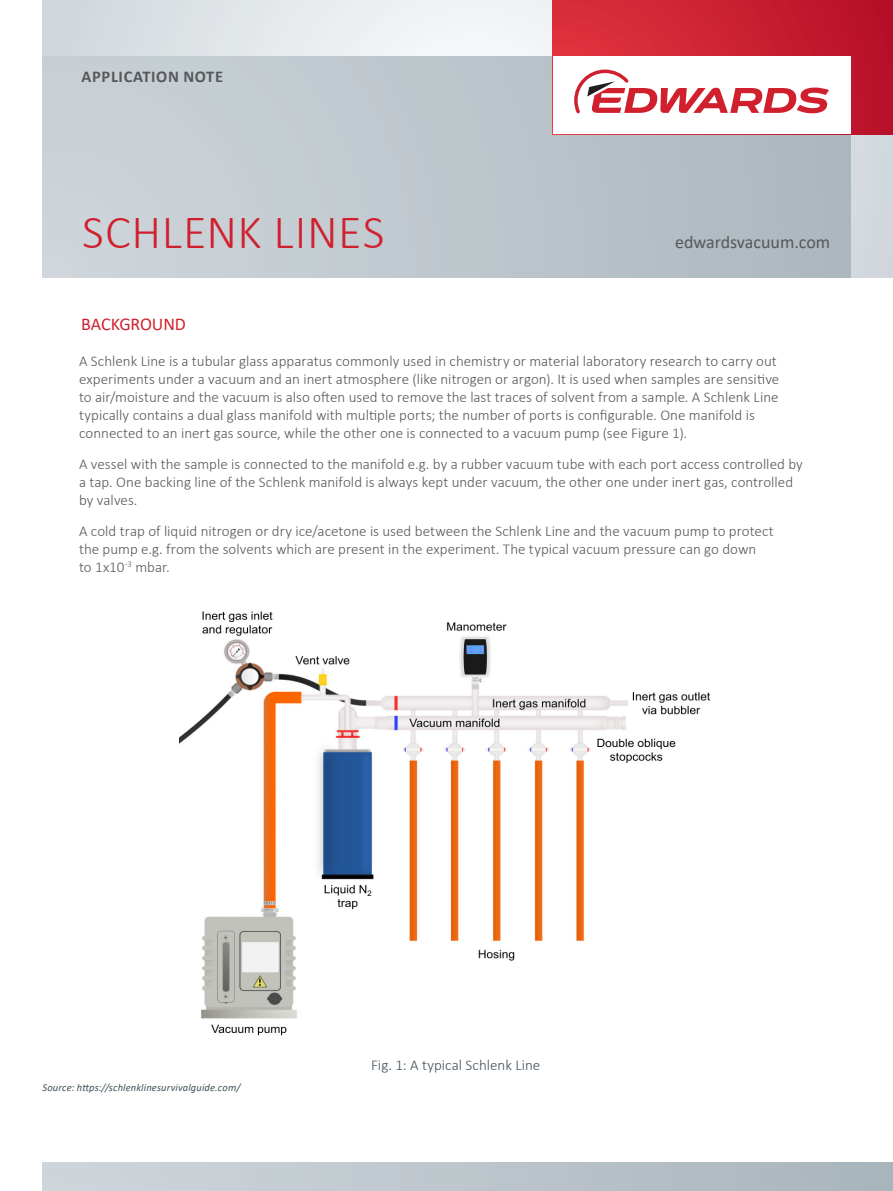
<style>
.page{position:relative;width:893px;height:1191px;background:#fff}
.page>*{position:absolute;margin:0;border:0;box-sizing:border-box;transform-origin:0 0}
.Main_Headline{font:300 48px "Calibri";letter-spacing:.015em;color:#d0202e}
.website{font:18px "Calibri";color:#57585a}
.Red_12pt{font:18px "Calibri";letter-spacing:-.01em;color:#d0202e}
.Sheet_type{font:700 16.5px "Calibri";letter-spacing:.04em;color:#57585a}
.Body{font:300 15px/18px "Calibri";color:#57585a}
.Footnote{font:300 15px "Calibri";letter-spacing:.005em;color:#425159}
.Footnote-2{font:italic 10.5px "Calibri";letter-spacing:.015em;color:#425159}
</style>
<div class="page">
<div style="left:43px;top:1162px;width:850px;height:29px;background:linear-gradient(to right,#d0d7db,#a9b5bc)"></div>
<svg style="left:43px;top:0;width:850px;height:278px"></svg>
<div style="left:43px;top:57px;width:807px;height:221px;background:linear-gradient(to right,#ced5da,#acb7be)"></div>
<svg style="left:553px;top:0;width:340px;height:134px;background:#c92235"></svg>
<div style="left:553px;top:57px;width:297px;height:77px;background:#fff"></div>
<svg style="left:574px;top:70px;width:255px;height:43px"></svg>
<img style="left:180px;top:611px;width:531px;height:425px">
<p class="Sheet_type" style="left:82px;top:65px;width:143px">APPLICATION NOTE</p>
<p class="Main_Headline" style="left:82px;top:202px;width:304px">SCHLENK LINES</p>
<p class="Red_12pt" style="left:81px;top:312px;width:106px">BACKGROUND</p>
<p class="website" style="left:675px;top:230px;width:157px">edwardsvacuum.com</p>
<p class="Body" style="left:79px;top:352px;width:702px">A Schlenk Line is a tubular glass apparatus commonly used in chemistry or material laboratory research to carry out experiments under a vacuum and an inert atmosphere (like nitrogen or argon). It is used when samples are sensitive to air/moisture and the vacuum is also often used to remove the last traces of solvent from a sample. A Schlenk Line typically contains a dual glass manifold with multiple ports; the number of ports is configurable. One manifold is connected to an inert gas source, while the other one is connected to a vacuum pump (see Figure 1).</p>
<p class="Body" style="left:79px;top:455px;width:725px">A vessel with the sample is connected to the manifold e.g. by a rubber vacuum tube with each port access controlled by a tap. One backing line of the Schlenk manifold is always kept under vacuum, the other one under inert gas, controlled by valves.</p>
<p class="Body" style="left:79px;top:522px;width:696px">A cold trap of liquid nitrogen or dry ice/acetone is used between the Schlenk Line and the vacuum pump to protect the pump e.g. from the solvents which are present in the experiment. The typical vacuum pressure can go down<br>to 1x10<sup>-3</sup> mbar.</p>
<p class="Footnote-2" style="left:43px;top:1080px;width:199px">Source: https://schlenklinesurvivalguide.com/</p>
<p class="Footnote" style="left:371px;top:1056px;width:171px">Fig. 1: A typical Schlenk Line</p>
</div>
